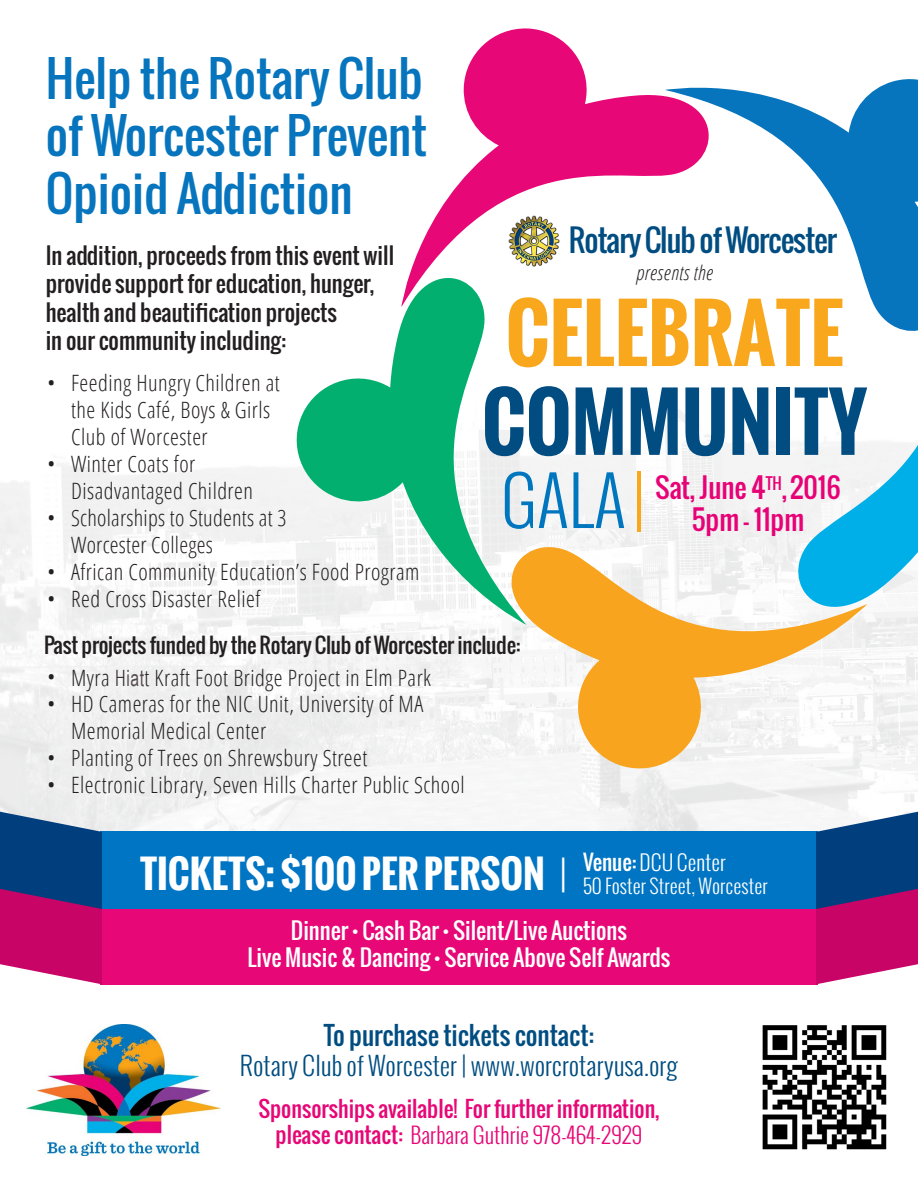
<style>
.page{position:relative;width:918px;height:1188px;background:#fff}
.page>*{position:absolute;margin:0;border:0;box-sizing:border-box;transform-origin:0 0}
.t1{font:700 76.65px "Oswald";color:#f9a71c}
.t2{font:700 76.65px "Oswald";color:#014d81}
.t3{font:300 66.3px "Oswald";color:#0076be}
.t4{font:48px/57.8px "Oswald";color:#0775bd;text-align:justify}
.t5{font:700 38.1px "Oswald";color:#fff}
.t6{font:30.45px "Oswald";letter-spacing:-.03em;color:#014d81}
.t7{font:27.15px "Oswald";color:#e70276}
.t8{font:300 25.2px/30.3px "Oswald";color:#014d81;text-align:center}
.t9{font:300 condensed 22.5px/27px "Open Sans";letter-spacing:.02em;color:#231f20}
.t10{font:22.5px/28.5px "Oswald";color:#231f20}
.t11{font:22.5px/27px "Oswald";color:#fff;text-align:center}
.t12{font:21.9px/26.2px "Oswald";color:#e70776;text-align:center}
.t13{font:21px "Oswald";letter-spacing:-.01em;color:#231f20}
.t14{font:300 21px "Oswald";color:#fff}
.t15{font:italic 300 condensed 20.1px "Open Sans";letter-spacing:.02em;color:#231f20}
.t16{font:300 19.5px "Oswald";color:#fff}
.s1{color:#f9a71c}
.s2{font-family:"Arial Narrow";font-weight:400;font-stretch:normal;color:#584e50}
.s3{font-weight:300}
.s4{font-weight:400}
.s5{font-family:"Redressed"}
</style>
<div class="page">
<div style="left:100px;top:907px;width:718px;height:78px;background:#e70776"></div>
<img style="left:0;top:403px;width:918px;height:429px">
<div style="left:100px;top:832px;width:718px;height:77px;background:#0075c3"></div>
<svg style="left:816px;top:812px;width:102px;height:172px;background:#753a81"></svg>
<svg style="left:0;top:812px;width:102px;height:172px;background:#743981"></svg>
<div style="left:0;top:0;width:482px;height:409px;background:#fff"></div>
<svg style="left:289px;top:307px;width:237px;height:318px"></svg>
<svg style="left:401px;top:28px;width:264px;height:279px"></svg>
<svg style="left:665px;top:79px;width:253px;height:194px"></svg>
<svg style="left:478px;top:533px;width:389px;height:243px"></svg>
<svg style="left:778px;top:273px;width:140px;height:367px"></svg>
<img style="left:508px;top:215px;width:53px;height:53px">
<img style="left:26px;top:1025px;width:195px;height:130px">
<img style="left:762px;top:1025px;width:125px;height:125px">
<p class="t4" style="left:46px;top:49px;width:383px">Help the Rotary Club of Worcester Prevent Opioid Addiction</p>
<p class="t10" style="left:46px;top:241px;width:350px">In addition, proceeds from this event will provide support for education, hunger, health and beautification projects<br>in our community including:</p>
<h3 class="t6" style="left:569px;top:217px;width:270px">Rotary Club of Worcester</h3>
<p class="t15" style="left:636px;top:259px;width:78px">presents the</p>
<p class="t1" style="left:506px;top:276px;width:339px">CELEBRATE</p>
<p class="t2" style="left:482px;top:365px;width:387px">COMMUNITY</p>
<p class="t3" style="left:501px;top:455px;width:147px">GALA <span class="s1">|</span></p>
<p class="t7" style="left:655px;top:467px;width:187px">Sat, June 4<sup>TH</sup>,2016</p>
<p class="t9" style="left:71px;top:368px;width:210px;text-indent:-24px">• Feeding Hungry Children at the Kids Café, Boys &amp; Girls<br>Club of Worcester</p>
<p class="t9" style="left:71px;top:449px;width:183px;text-indent:-24px">• Winter Coats for<br>Disadvantaged Children</p>
<p class="t9" style="left:71px;top:503px;width:217px;text-indent:-24px">• Scholarships to Students at 3<br>Worcester Colleges</p>
<p class="t9" style="left:47px;top:557px;width:374px">• African Community Education’s Food Program</p>
<p class="t9" style="left:47px;top:584px;width:215px">• Red Cross Disaster Relief</p>
<p class="t13" style="left:44px;top:629px;width:478px">Past projects funded by the Rotary Club of Worcester include:</p>
<p class="t9" style="left:47px;top:663px;width:386px">• Myra H<span class="s2">iat</span>t Kraft Foot Bridge Project in Elm Park</p>
<p class="t9" style="left:71px;top:689px;width:354px;text-indent:-24px">• HD Cameras for the NIC Unit, University of MA<br>Memorial Medical Center</p>
<p class="t9" style="left:47px;top:743px;width:322px">• Planting of Trees on Shrewsbury Street</p>
<p class="t9" style="left:47px;top:770px;width:419px">• Electronic Library, Seven Hills Charter Public School</p>
<p class="t7" style="left:692px;top:499px;width:114px">5pm — 11pm</p>
<p class="t5" style="left:140px;top:845px;width:429px">TICKETS: $100 PER PERSON <span class="s3">|</span></p>
<p class="t14" style="left:583px;top:847px;width:144px"><span class="s4">Venue:</span> DCU Center</p>
<p class="t16" style="left:583px;top:873px;width:186px">50 Foster Street, Worcester</p>
<p class="t11" style="left:247px;top:917px;width:424px">Dinner <span class="s5">•</span> Cash Bar <span class="s5">•</span> Silent/Live Auctions<br>Live Music &amp; Dancing <span class="s5">•</span> Service Above Self Awards</p>
<p class="t8" style="left:240px;top:1020px;width:440px"><span class="s4">To purchase tickets contact:<br></span>Rotary Club of Worcester | www.worcrotaryusa.org</p>
<p class="t12" style="left:258px;top:1095px;width:403px">Sponsorships available! For further information, please contact: <span class="s3">Barbara Guthrie 978-464-2929</span></p>
</div>
